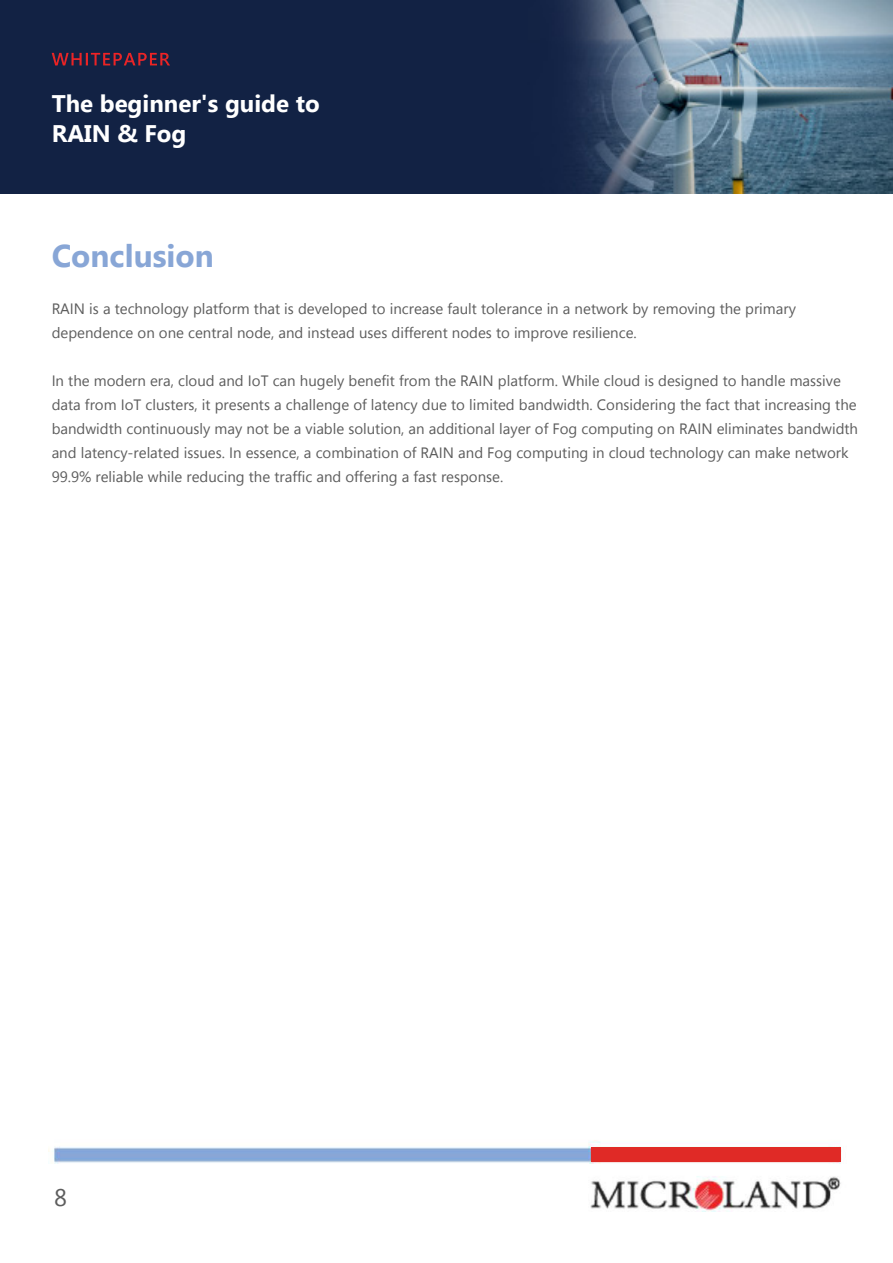
<style>
.page{position:relative;width:893px;height:1263px;background:#fff}
.page>*{position:absolute;margin:0;border:0;box-sizing:border-box;transform-origin:0 0}
.t1{font:700 31.5px "Segoe UI";color:#88a6d6}
.t2{font:700 24px/30px "Segoe UI";color:#fff}
.t3{font:24px "Segoe UI";color:#5d5d5d}
.t4{font:15px/24px "Segoe UI";color:#5d5d5d}
</style>
<div class="page">
<img style="left:0;top:193px;width:893px;height:1019px">
<img style="left:0;top:0;width:893px;height:193px">
<div style="left:591px;top:1148px;width:250px;height:14px;background:#e02a26"></div>
<img style="left:52px;top:53px;width:118px;height:12px">
<h2 class="t2" style="left:52px;top:87px;width:270px">The beginner's guide to<br>RAIN &amp; Fog</h2>
<h1 class="t1" style="left:52px;top:233px;width:164px">Conclusion</h1>
<p class="t4" style="left:52px;top:296px;width:746px">RAIN is a technology platform that is developed to increase fault tolerance in a network by removing the primary dependence on one central node, and instead uses different nodes to improve resilience.</p>
<p class="t4" style="left:52px;top:368px;width:808px">In the modern era, cloud and IoT can hugely benefit from the RAIN platform. While cloud is designed to handle massive data from IoT clusters, it presents a challenge of latency due to limited bandwidth. Considering the fact that increasing the bandwidth continuously may not be a viable solution, an additional layer of Fog computing on RAIN eliminates bandwidth and latency-related issues. In essence, a combination of RAIN and Fog computing in cloud technology can make network 99.9% reliable while reducing the traffic and offering a fast response.</p>
<h2 class="t3" style="left:54px;top:1181px;width:14px">8</h2>
</div>
